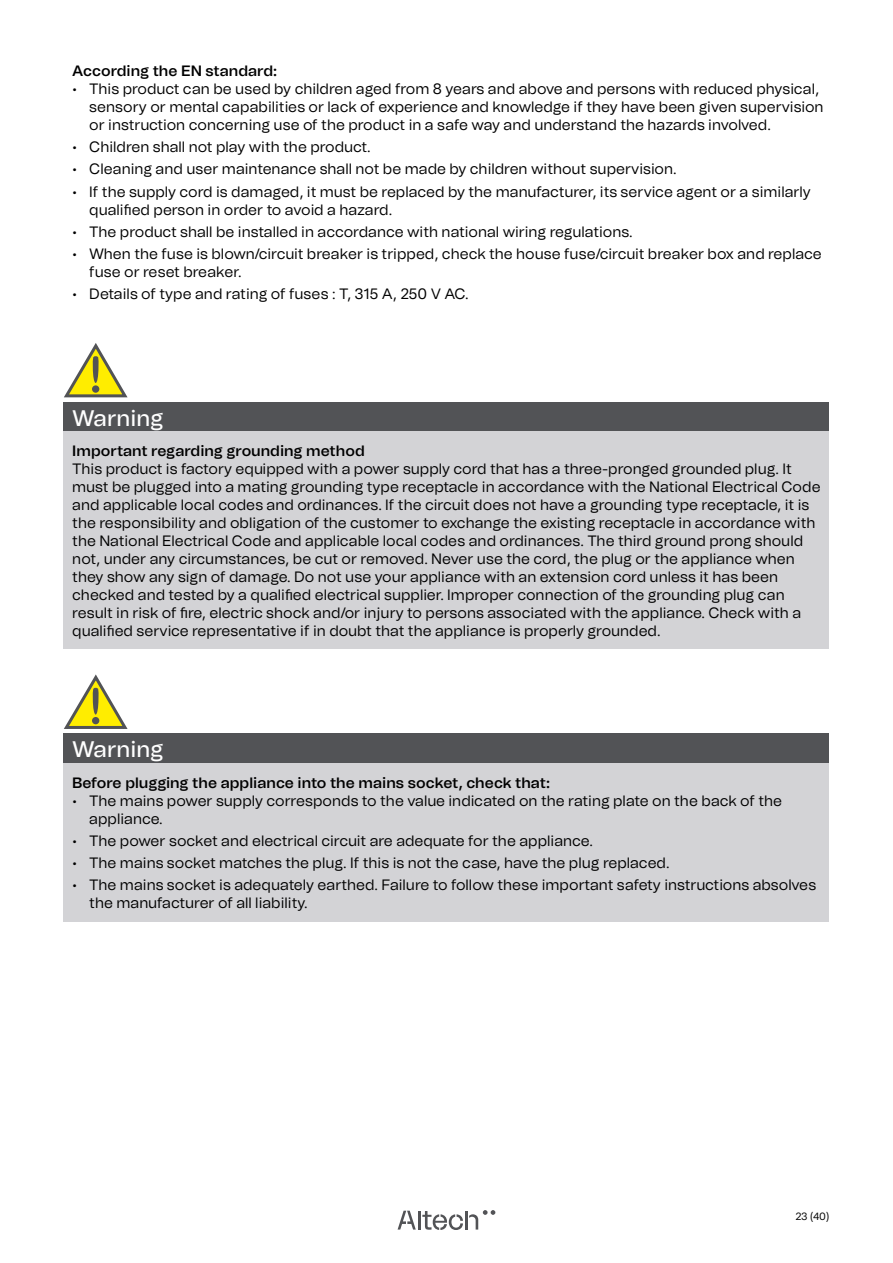
<style>
.page{position:relative;width:893px;height:1263px;background:#fff}
.page>*{position:absolute;margin:0;border:0;box-sizing:border-box;transform-origin:0 0}
.t1{font:500 22.5px "Tomato Grotesk";letter-spacing:-.005em;color:#fff}
.t2{font:15px/18px "Tomato Grotesk";color:#000}
.t3{font:600 15px "Tomato Grotesk";color:#000}
.t4{font:10.5px "Tomato Grotesk";color:#000}
</style>
<div class="page">
<hr style="left:465px;top:1211px;width:3px;height:18px;background:#525356">
<svg style="left:398px;top:1211px;width:65px;height:19px"></svg>
<svg style="left:469px;top:1210px;width:26px;height:19px"></svg>
<div style="left:64px;top:402px;width:765px;height:29px;background:#525356"></div>
<div style="left:64px;top:431px;width:765px;height:218px;background:#d3d3d6"></div>
<svg style="left:64px;top:343px;width:64px;height:55px"></svg>
<div style="left:64px;top:733px;width:765px;height:30px;background:#525356"></div>
<div style="left:64px;top:763px;width:765px;height:158px;background:#d3d3d6"></div>
<svg style="left:64px;top:674px;width:64px;height:55px"></svg>
<p class="t3" style="left:72px;top:60px;width:206px">According the EN standard:</p>
<p class="t2" style="left:89px;top:79px;width:736px;text-indent:-17px">• This product can be used by children aged from 8 years and above and persons with reduced physical, sensory or mental capabilities or lack of experience and knowledge if they have been given supervision or instruction concerning use of the product in a safe way and understand the hazards involved.</p>
<p class="t2" style="left:72px;top:137px;width:298px">• Children shall not play with the product.</p>
<p class="t2" style="left:72px;top:160px;width:604px">• Cleaning and user maintenance shall not be made by children without supervision.</p>
<p class="t2" style="left:89px;top:182px;width:723px;text-indent:-17px">• If the supply cord is damaged, it must be replaced by the manufacturer, its service agent or a similarly qualified person in order to avoid a hazard.</p>
<p class="t2" style="left:72px;top:222px;width:560px">• The product shall be installed in accordance with national wiring regulations.</p>
<p class="t2" style="left:89px;top:244px;width:734px;text-indent:-17px">• When the fuse is blown/circuit breaker is tripped, check the house fuse/circuit breaker box and replace fuse or reset breaker.</p>
<p class="t2" style="left:72px;top:285px;width:396px">• Details of type and rating of fuses : T, 315 A, 250 V AC.</p>
<h1 class="t1" style="left:72px;top:402px;width:93px">Warning</h1>
<p class="t3" style="left:72px;top:440px;width:294px">Important regarding grounding method</p>
<p class="t2" style="left:72px;top:460px;width:750px">This product is factory equipped with a power supply cord that has a three-pronged grounded plug. It must be plugged into a mating grounding type receptacle in accordance with the National Electrical Code and applicable local codes and ordinances. If the circuit does not have a grounding type receptacle, it is the responsibility and obligation of the customer to exchange the existing receptacle in accordance with the National Electrical Code and applicable local codes and ordinances. The third ground prong should not, under any circumstances, be cut or removed. Never use the cord, the plug or the appliance when they show any sign of damage. Do not use your appliance with an extension cord unless it has been checked and tested by a qualified electrical supplier. Improper connection of the grounding plug can result in risk of fire, electric shock and/or injury to persons associated with the appliance. Check with a qualified service representative if in doubt that the appliance is properly grounded.</p>
<h1 class="t1" style="left:72px;top:733px;width:93px">Warning</h1>
<p class="t3" style="left:72px;top:772px;width:479px">Before plugging the appliance into the mains socket, check that:</p>
<p class="t2" style="left:89px;top:791px;width:694px;text-indent:-17px">• The mains power supply corresponds to the value indicated on the rating plate on the back of the appliance.</p>
<p class="t2" style="left:72px;top:831px;width:520px">• The power socket and electrical circuit are adequate for the appliance.</p>
<p class="t2" style="left:72px;top:854px;width:597px">• The mains socket matches the plug. If this is not the case, have the plug replaced.</p>
<p class="t2" style="left:89px;top:876px;width:728px;text-indent:-17px">• The mains socket is adequately earthed. Failure to follow these important safety instructions absolves the manufacturer of all liability.</p>
<p class="t4" style="left:795px;top:1209px;width:35px">23 (40)</p>
</div>
